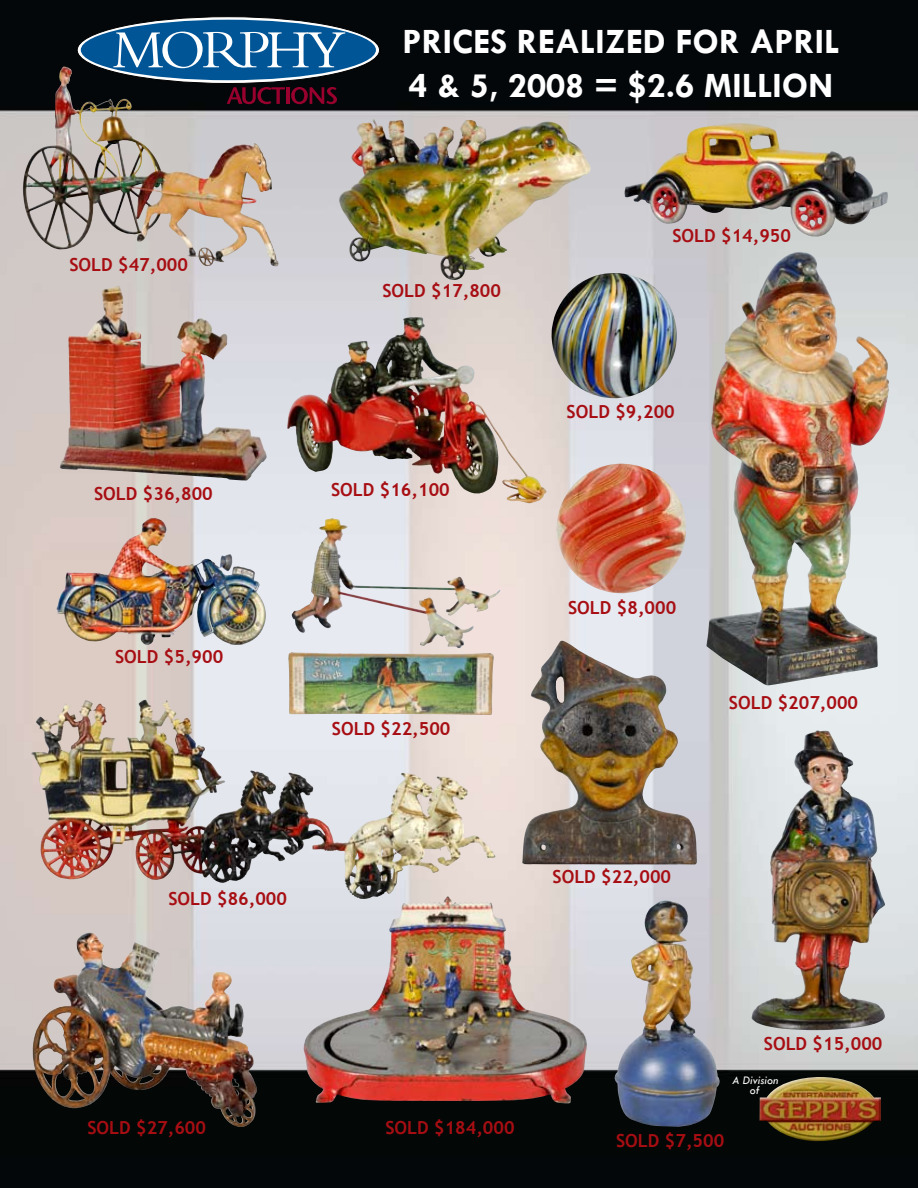
<style>
.page{position:relative;width:918px;height:1188px;background:#fff}
.page>*{position:absolute;margin:0;border:0;box-sizing:border-box;transform-origin:0 0}
.t1{font:700 36px/43.2px "Tw Cen";color:#fff}
.t2{font:700 18px "Trebuchet MS";color:#a70e13}
.t3{font:italic 12px/10.5px "Tw Cen";color:#fff;text-align:center}
</style>
<div class="page">
<img style="left:0;top:0;width:918px;height:1188px">
<img style="left:339px;top:119px;width:252px;height:161px">
<img style="left:31px;top:700px;width:164px;height:180px">
<img style="left:287px;top:317px;width:260px;height:186px">
<img style="left:624px;top:123px;width:264px;height:113px">
<img style="left:292px;top:518px;width:208px;height:130px">
<img style="left:288px;top:652px;width:206px;height:63px">
<img style="left:551px;top:273px;width:127px;height:125px">
<img style="left:706px;top:252px;width:183px;height:433px">
<img style="left:752px;top:730px;width:133px;height:300px">
<img style="left:522px;top:641px;width:175px;height:223px">
<img style="left:33px;top:933px;width:224px;height:194px">
<img style="left:23px;top:67px;width:256px;height:199px">
<img style="left:60px;top:286px;width:207px;height:195px">
<img style="left:302px;top:897px;width:285px;height:207px">
<img style="left:615px;top:900px;width:105px;height:227px">
<img style="left:555px;top:464px;width:133px;height:129px">
<img style="left:56px;top:518px;width:210px;height:127px">
<svg style="left:77px;top:17px;width:303px;height:67px"></svg>
<div style="left:81px;top:20px;width:295px;height:60px;background:#005596;border-radius:50%"></div>
<svg style="left:113px;top:32px;width:232px;height:36px"></svg>
<svg style="left:227px;top:87px;width:58px;height:17px"></svg>
<hr style="left:286px;top:87px;width:3px;height:17px;background:#98002e">
<svg style="left:291px;top:87px;width:46px;height:17px"></svg>
<img style="left:760px;top:1077px;width:121px;height:67px">
<p class="t2" style="left:69px;top:253px;width:120px">SOLD $47,000</p>
<p class="t2" style="left:94px;top:482px;width:120px">SOLD $36,800</p>
<p class="t2" style="left:115px;top:646px;width:110px">SOLD $5,900</p>
<h1 class="t1" style="left:403px;top:19px;width:438px">PRICES REALIZED FOR APRIL<br>4 &amp; 5, 2008 = $2.6 MILLION</h1>
<p class="t2" style="left:382px;top:279px;width:120px">SOLD $17,800</p>
<p class="t2" style="left:331px;top:479px;width:120px">SOLD $16,100</p>
<p class="t2" style="left:332px;top:717px;width:120px">SOLD $22,500</p>
<p class="t2" style="left:672px;top:224px;width:120px">SOLD $14,950</p>
<p class="t2" style="left:567px;top:400px;width:110px">SOLD $9,200</p>
<p class="t2" style="left:568px;top:597px;width:110px">SOLD $8,000</p>
<p class="t2" style="left:729px;top:691px;width:131px">SOLD $207,000</p>
<p class="t2" style="left:168px;top:887px;width:120px">SOLD $86,000</p>
<p class="t2" style="left:87px;top:1116px;width:120px">SOLD $27,600</p>
<p class="t2" style="left:552px;top:866px;width:120px">SOLD $22,000</p>
<p class="t2" style="left:385px;top:1116px;width:131px">SOLD $184,000</p>
<p class="t2" style="left:764px;top:1032px;width:120px">SOLD $15,000</p>
<p class="t3" style="left:732px;top:1074px;width:48px">A Division of</p>
<p class="t2" style="left:616px;top:1130px;width:110px">SOLD $7,500</p>
</div>
